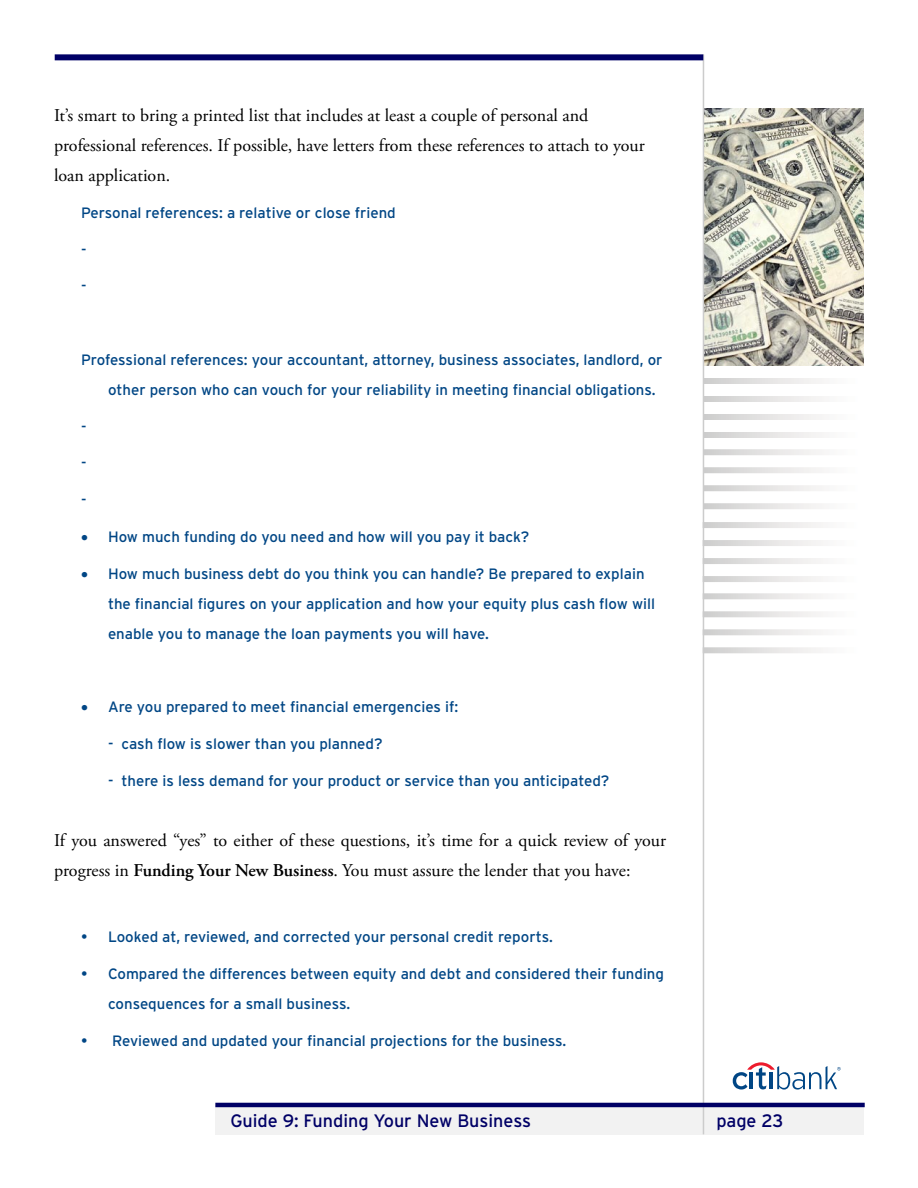
<style>
.page{position:relative;width:918px;height:1188px;background:#fff}
.page>*{position:absolute;margin:0;border:0;box-sizing:border-box;transform-origin:0 0}
.t1{font:18px/30px "Adobe Garamond Pro";color:#000}
.t2{font:18px "Interstate";color:#006}
.t3{font:15px/30px "Interstate";color:#004685}
.s1{font-weight:600}
</style>
<div class="page">
<img style="left:704px;top:108px;width:160px;height:258px">
<div style="left:215px;top:1106px;width:649px;height:29px;background:#f2f2f2"></div>
<hr style="left:703px;top:54px;width:1px;height:1080px;background:#ccc">
<svg style="left:733px;top:1062px;width:108px;height:28px"></svg>
<hr style="left:215px;top:1103px;width:650px;height:4px;background:#006">
<div style="left:55px;top:54px;width:648px;height:6px;background:#006"></div>
<svg style="left:704px;top:522px;width:119px;height:6px"></svg>
<svg style="left:704px;top:540px;width:119px;height:6px"></svg>
<svg style="left:704px;top:558px;width:119px;height:6px"></svg>
<svg style="left:704px;top:576px;width:119px;height:6px"></svg>
<svg style="left:704px;top:593px;width:119px;height:6px"></svg>
<svg style="left:704px;top:611px;width:119px;height:6px"></svg>
<svg style="left:704px;top:629px;width:119px;height:6px"></svg>
<svg style="left:704px;top:647px;width:119px;height:6px"></svg>
<svg style="left:704px;top:378px;width:119px;height:6px"></svg>
<svg style="left:704px;top:396px;width:119px;height:6px"></svg>
<svg style="left:704px;top:414px;width:119px;height:6px"></svg>
<svg style="left:704px;top:432px;width:119px;height:6px"></svg>
<svg style="left:704px;top:449px;width:119px;height:6px"></svg>
<svg style="left:704px;top:467px;width:119px;height:6px"></svg>
<svg style="left:704px;top:485px;width:119px;height:6px"></svg>
<svg style="left:704px;top:503px;width:119px;height:6px"></svg>
<p class="t1" style="left:54px;top:101px;width:592px">It’s smart to bring a printed list that includes at least a couple of personal and professional references. If possible, have letters from these references to attach to your loan application.</p>
<p class="t3" style="left:81px;top:197px;width:316px">Personal references: a relative or close friend</p>
<p class="t3" style="left:81px;top:234px;width:7px">-</p>
<p class="t3" style="left:81px;top:271px;width:7px">-</p>
<p class="t3" style="left:108px;top:344px;width:556px;text-indent:-27px">Professional references: your accountant, attorney, business associates, landlord, or other person who can vouch for your reliability in meeting financial obligations.</p>
<p class="t3" style="left:81px;top:411px;width:7px">-</p>
<p class="t3" style="left:81px;top:448px;width:7px">-</p>
<p class="t3" style="left:81px;top:485px;width:7px">-</p>
<p class="t3" style="left:81px;top:521px;width:450px">• How much funding do you need and how will you pay it back?</p>
<p class="t3" style="left:108px;top:558px;width:549px;text-indent:-27px">• How much business debt do you think you can handle? Be prepared to explain the financial figures on your application and how your equity plus cash flow will enable you to manage the loan payments you will have.</p>
<p class="t3" style="left:81px;top:692px;width:379px">• Are you prepared to meet financial emergencies if:</p>
<p class="t3" style="left:108px;top:728px;width:276px">- cash flow is slower than you planned?</p>
<p class="t3" style="left:108px;top:765px;width:503px">- there is less demand for your product or service than you anticipated?</p>
<p class="t1" style="left:54px;top:825px;width:614px">If you answered “yes” to either of these questions, it’s time for a quick review of your progress in <span class="s1">Funding Your New Business</span>. You must assure the lender that you have:</p>
<p class="t3" style="left:81px;top:922px;width:473px">• Looked at, reviewed, and corrected your personal credit reports.</p>
<p class="t3" style="left:108px;top:959px;width:558px;text-indent:-27px">• Compared the differences between equity and debt and considered their funding consequences for a small business.</p>
<p class="t3" style="left:81px;top:1025px;width:487px">• Reviewed and updated your financial projections for the business.</p>
<p class="t2" style="left:230px;top:1111px;width:302px">Guide 9: Funding Your New Business</p>
<p class="t2" style="left:716px;top:1111px;width:57px">page 23</p>
</div>
